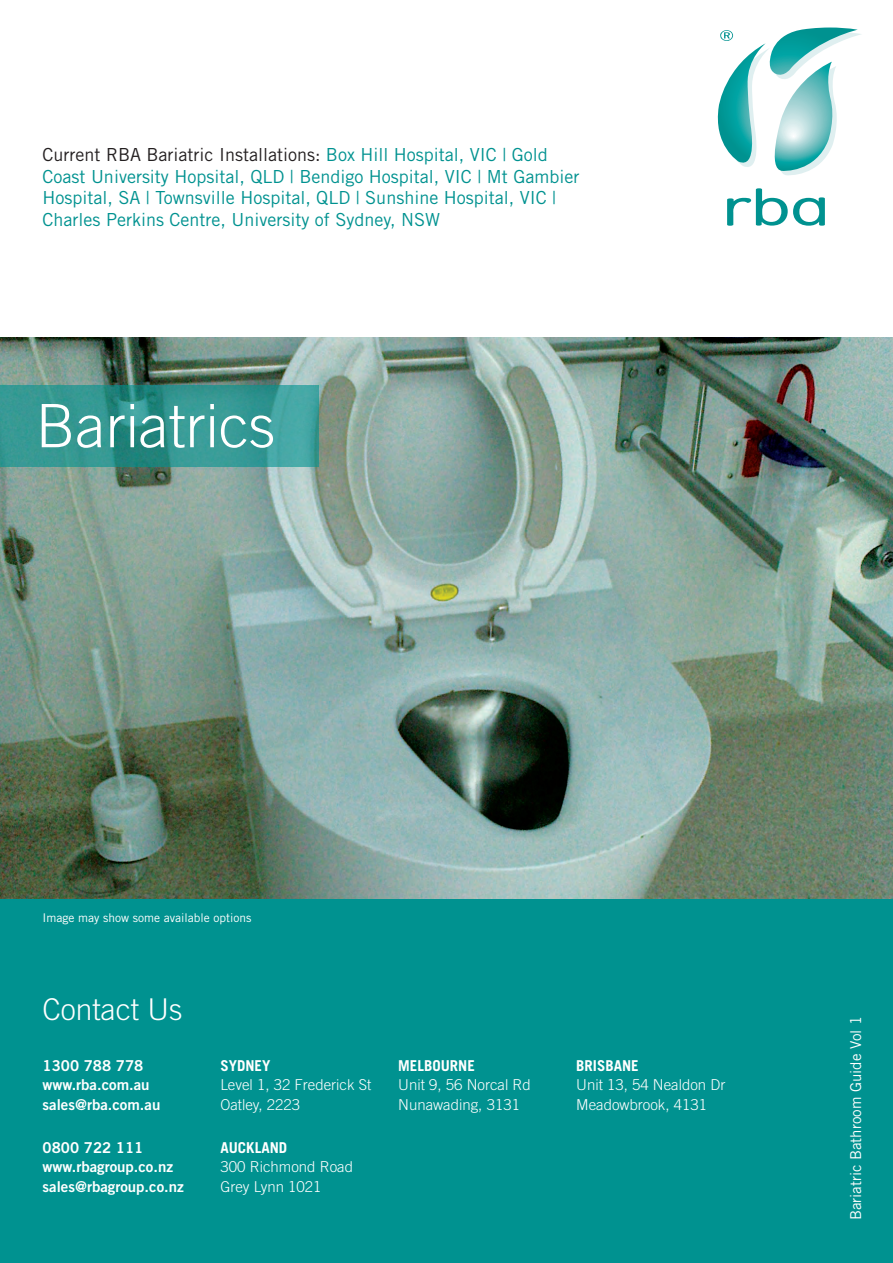
<style>
.page{position:relative;width:893px;height:1263px;background:#fff}
.page>*{position:absolute;margin:0;border:0;box-sizing:border-box;transform-origin:0 0}
.t1{font:300 59.85px "Trade Gothic LT Std";color:#fff}
.t2{font:300 30px "Trade Gothic LT Std";color:#fff}
.t3{font:18px/21.6px "Trade Gothic LT Std";color:#009290}
.t4{font:300 15px/19.5px "Trade Gothic LT Std";color:#fff}
.t5{font:15px/19.5px "Trade Gothic LT Std Bd 2";color:#fff}
.t6{font:700 15px "Trade Gothic LT Std";color:#fff}
.t7{font:15px "Trade Gothic LT Std";color:#fff}
.t8{font:12px "Trade Gothic LT Std";color:#fff}
.s1{color:#231f20}
</style>
<div class="page">
<img style="left:0;top:338px;width:893px;height:561px">
<div style="left:0;top:899px;width:893px;height:364px;background:#009290"></div>
<svg style="left:0;top:385px;width:319px;height:81px;background:#349792"></svg>
<svg style="left:727px;top:188px;width:98px;height:38px"></svg>
<svg style="left:717px;top:28px;width:144px;height:148px"></svg>
<p class="t3" style="left:43px;top:143px;width:538px"><span class="s1">Current RBA Bariatric Installations:</span> Box Hill Hospital, VIC | Gold Coast University Hopsital, QLD | Bendigo Hospital, VIC | Mt Gambier Hospital, SA | Townsville Hospital, QLD | Sunshine Hospital, VIC | Charles Perkins Centre, University of Sydney, NSW</p>
<h1 class="t1" style="left:36px;top:390px;width:241px">Bariatrics</h1>
<p class="t8" style="left:43px;top:911px;width:210px">Image may show some available options</p>
<h2 class="t2" style="left:43px;top:991px;width:142px">Contact Us</h2>
<p class="t5" style="left:43px;top:1055px;width:119px">1300 788 778 www.rba.com.au sales@rba.com.au</p>
<p class="t6" style="left:220px;top:1056px;width:52px">SYDNEY</p>
<p class="t4" style="left:220px;top:1075px;width:152px">Level 1, 32 Frederick St<br>Oatley, 2223</p>
<p class="t5" style="left:43px;top:1137px;width:143px">0800 722 111 www.rbagroup.co.nz sales@rbagroup.co.nz</p>
<p class="t6" style="left:220px;top:1138px;width:68px">AUCKLAND</p>
<p class="t4" style="left:220px;top:1157px;width:134px">300 Richmond Road<br>Grey Lynn 1021</p>
<p class="t6" style="left:398px;top:1056px;width:78px">MELBOURNE</p>
<p class="t4" style="left:398px;top:1075px;width:134px">Unit 9, 56 Norcal Rd<br>Nunawading, 3131</p>
<p class="t6" style="left:576px;top:1056px;width:64px">BRISBANE</p>
<p class="t4" style="left:576px;top:1075px;width:151px">Unit 13, 54 Nealdon Dr<br>Meadowbrook, 4131</p>
<p class="t7" style="left:847px;top:1220px;width:206px;rotate:-90deg">Bariatric Bathroom Guide Vol 1</p>
</div>
